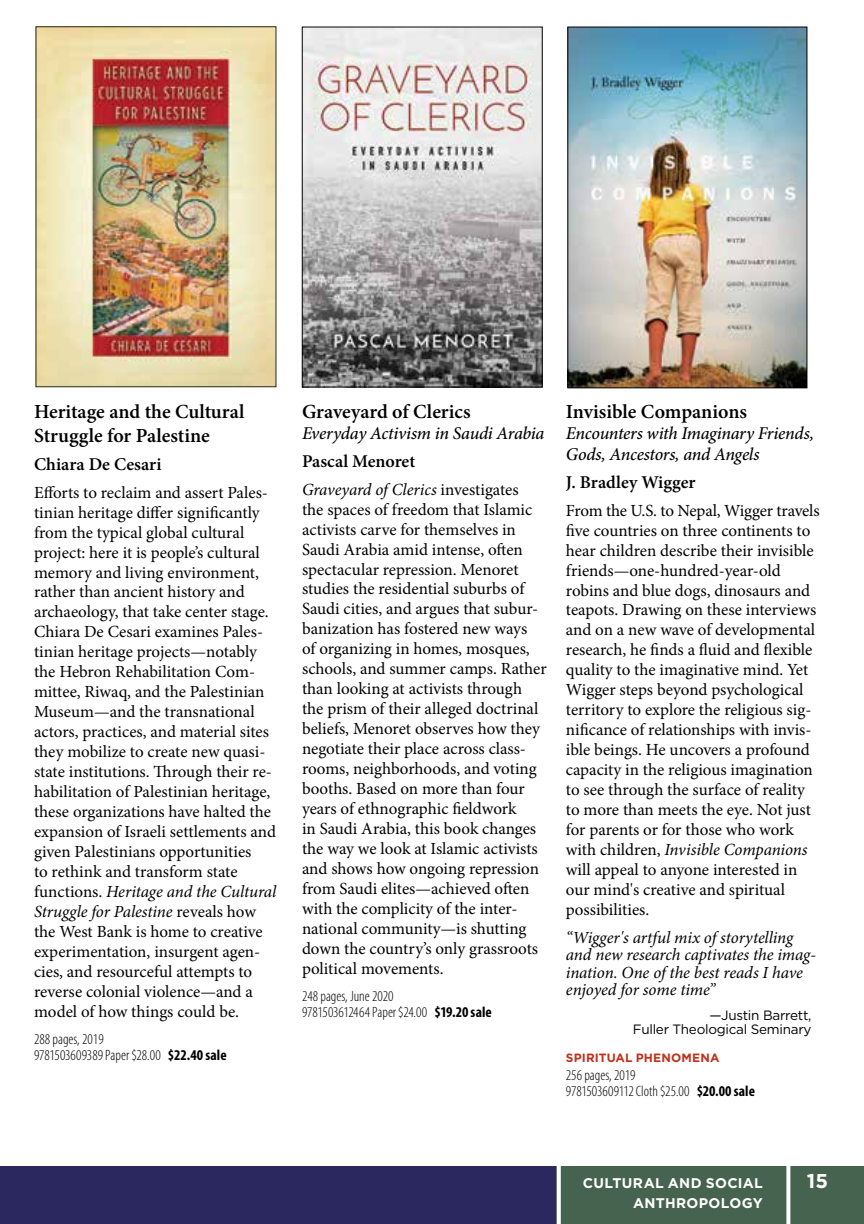
<style>
.page{position:relative;width:864px;height:1224px;background:#fff}
.page>*{position:absolute;margin:0;border:0;box-sizing:border-box;transform-origin:0 0}
.t1{font:600 20px/24px "Minion Pro";color:#000}
.t2{font:700 20px "Gotham";color:#fff}
.t3{font:italic 500 18px/21px "Minion Pro";letter-spacing:-.015em;color:#000}
.t4{font:600 18px "Minion Pro";color:#000}
.t5{font:17px/20px "Minion Pro";color:#000}
.t6{font:italic 17px/17.4px "Minion Pro";letter-spacing:-.01em;color:#000}
.t7{font:300 condensed 15px/16px "Myriad Pro";color:#000}
.t8{font:700 14px "Gotham";color:#fff}
.t9{font:13.6px/14px "Gotham";letter-spacing:-.02em;color:#000;text-align:right}
.t10{font:700 12px "Gotham";letter-spacing:.01em;color:#c0311a}
.s1{font-style:italic}
.s2{font-weight:700}
</style>
<div class="page">
<div style="left:0;top:1166px;width:557px;height:58px;background:#2a285f"></div>
<div style="left:557px;top:1166px;width:307px;height:58px;background:#45634f"></div>
<svg style="left:786px;top:1166px;width:4px;height:58px"></svg>
<svg style="left:557px;top:1166px;width:4px;height:58px"></svg>
<img style="left:38px;top:29px;width:236px;height:356px">
<img style="left:304px;top:29px;width:237px;height:356px">
<div style="left:302px;top:27px;width:241px;height:360px;border:1px solid #000"></div>
<img style="left:570px;top:29px;width:235px;height:357px">
<p class="t1" style="left:34px;top:399px;width:212px">Heritage and the Cultural<br>Struggle for Palestine</p>
<p class="t4" style="left:34px;top:451px;width:129px">Chiara De Cesari</p>
<p class="t5" style="left:34px;top:482px;width:244px">Efforts to reclaim and assert Pales&shy;tinian heritage differ significantly from the typical global cultural project: here it is people’s cultural memory and living environment, rather than ancient history and archaeology, that take center stage.<br>Chiara De Cesari examines Pales&shy;tinian heritage projects—notably the Hebron Rehabilitation Com&shy;mittee, Riwaq, and the Palestinian Museum—and the transnational actors, practices, and material sites they mobilize to create new quasi&shy;state institutions. Through their re&shy;habilitation of Palestinian heritage, these organizations have halted the expansion of Israeli settlements and given Palestinians opportunities<br>to rethink and transform state functions. <span class="s1">Heritage and the Cultural Struggle for Palestine</span> reveals how the West Bank is home to creative experimentation, insurgent agen&shy;cies, and resourceful attempts to reverse colonial violence—and a model of how things could be.</p>
<p class="t7" style="left:34px;top:1030px;width:194px">288 pages, 2019<br>9781503609389 Paper $28.00 <span class="s2">$22.40 sale</span></p>
<p class="t1" style="left:302px;top:399px;width:170px">Graveyard of Clerics</p>
<p class="t3" style="left:302px;top:422px;width:244px">Everyday Activism in Saudi Arabia</p>
<p class="t4" style="left:302px;top:448px;width:115px">Pascal Menoret</p>
<p class="t5" style="left:302px;top:479px;width:246px"><span class="s1">Graveyard of Clerics</span> investigates<br>the spaces of freedom that Islamic activists carve for themselves in Saudi Arabia amid intense, often spectacular repression. Menoret studies the residential suburbs of Saudi cities, and argues that subur&shy;banization has fostered new ways<br>of organizing in homes, mosques, schools, and summer camps. Rather than looking at activists through the prism of their alleged doctrinal beliefs, Menoret observes how they negotiate their place across class&shy;rooms, neighborhoods, and voting booths. Based on more than four years of ethnographic fieldwork<br>in Saudi Arabia, this book changes the way we look at Islamic activists and shows how ongoing repression from Saudi elites—achieved often with the complicity of the inter&shy;national community—is shutting down the country’s only grassroots political movements.</p>
<p class="t7" style="left:302px;top:987px;width:191px">248 pages, June 2020<br>9781503612464 Paper $24.00 <span class="s2">$19.20 sale</span></p>
<p class="t1" style="left:566px;top:399px;width:183px">Invisible Companions</p>
<p class="t3" style="left:566px;top:422px;width:250px">Encounters with Imaginary Friends,<br>Gods, Ancestors, and Angels</p>
<p class="t4" style="left:566px;top:469px;width:131px">J. Bradley Wigger</p>
<p class="t5" style="left:566px;top:500px;width:255px">From the U.S. to Nepal, Wigger travels five countries on three continents to hear children describe their invisible friends—one-hundred-year-old robins and blue dogs, dinosaurs and teapots. Drawing on these interviews and on a new wave of developmental research, he finds a fluid and flexible quality to the imaginative mind. Yet Wigger steps beyond psychological territory to explore the religious sig&shy;nificance of relationships with invis&shy;ible beings. He uncovers a profound capacity in the religious imagination to see through the surface of reality to more than meets the eye. Not just for parents or for those who work with children, <span class="s1">Invisible Companions </span>will appeal to anyone interested in our mind's creative and spiritual possibilities.</p>
<p class="t6" style="left:566px;top:929px;width:252px">“Wigger's artful mix of storytelling and new research captivates the imag&shy;ination. One of the best reads I have enjoyed for some time”</p>
<p class="t9" style="left:633px;top:1007px;width:180px">—Justin Barrett,<br>Fuller Theological Seminary</p>
<p class="t10" style="left:566px;top:1050px;width:155px">SPIRITUAL PHENOMENA</p>
<p class="t7" style="left:566px;top:1066px;width:191px">256 pages, 2019<br>9781503609112 Cloth $25.00 <span class="s2">$20.00 sale</span></p>
<p class="t8" style="left:583px;top:1175px;width:61px">CULTURAL</p>
<p class="t8" style="left:668px;top:1175px;width:12px">AND</p>
<p class="t8" style="left:706px;top:1175px;width:11px">SOCIAL</p>
<p class="t8" style="left:633px;top:1195px;width:12px">ANTHRO</p>
<p class="t8" style="left:699px;top:1195px;width:22px">POLOGY</p>
<p class="t2" style="left:807px;top:1169px;width:23px">15</p>
</div>
